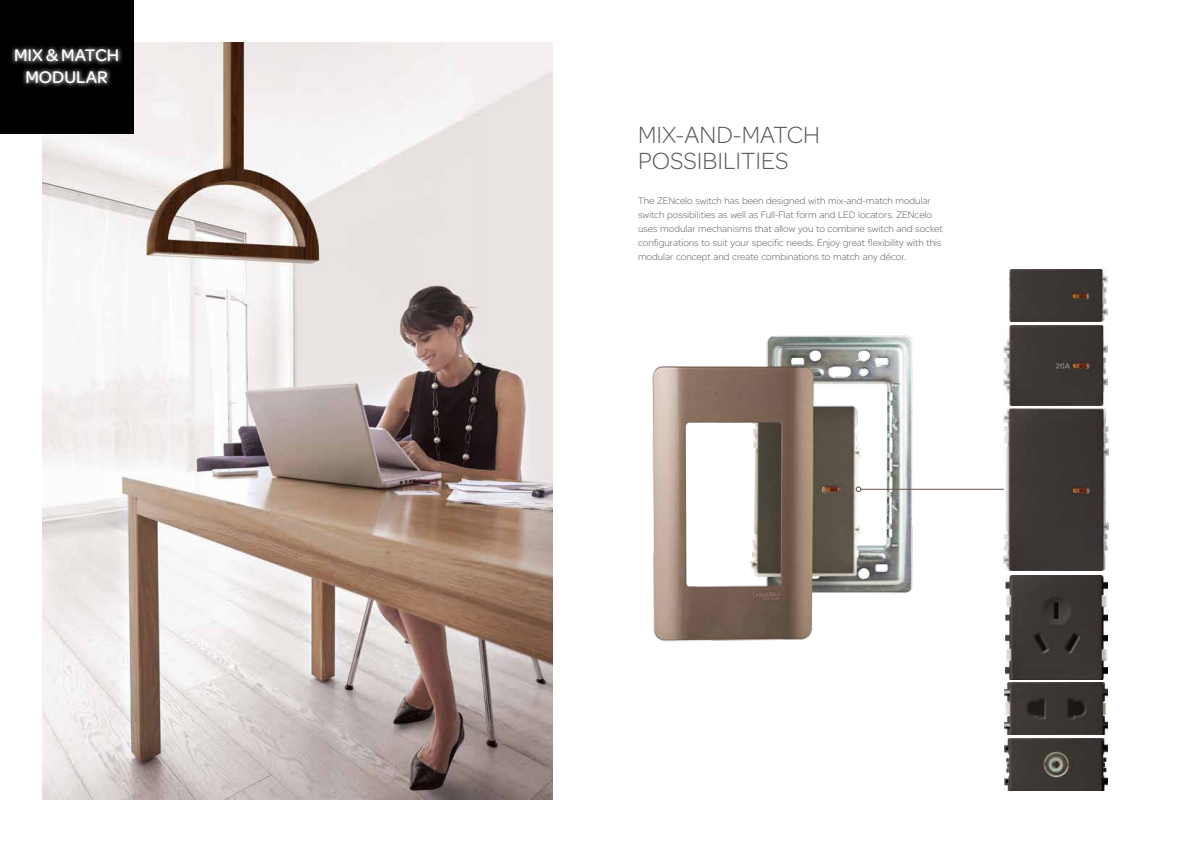
<style>
.page{position:relative;width:1191px;height:842px;background:#fff}
.page>*{position:absolute;margin:0;border:0;box-sizing:border-box;transform-origin:0 0}
.t1{font:300 25px/26px "SE Optimist";color:#58595b}
.t2{font:18px/21.6px "SE Optimist";color:#fff}
.t3{font:300 10px/14px "SE Optimist";color:#58595b}
</style>
<div class="page">
<img style="left:43px;top:43px;width:510px;height:756px">
<img style="left:652px;top:335px;width:283px;height:307px">
<img style="left:1003px;top:325px;width:104px;height:80px">
<img style="left:1005px;top:575px;width:102px;height:104px">
<img style="left:1009px;top:269px;width:98px;height:52px">
<img style="left:1004px;top:738px;width:103px;height:52px">
<img style="left:1004px;top:683px;width:103px;height:52px">
<img style="left:1003px;top:408px;width:105px;height:163px">
<svg style="left:855px;top:487px;width:6px;height:5px"></svg>
<hr style="left:860px;top:489px;width:143px;height:1px;background:#65534a">
<div style="left:0;top:0;width:133px;height:133px;background:#000"></div>
<div style="left:10px;top:44px;width:113px;height:44px;background:#fff;opacity:.75"></div>
<h2 class="t2" style="left:25px;top:44px;width:84px;text-indent:-11px">MIX &amp; MATCH<br>MODULAR</h2>
<h1 class="t1" style="left:638px;top:121px;width:183px">MIX-AND-MATCH<br>POSSIBILITIES</h1>
<p class="t3" style="left:638px;top:193px;width:306px">The ZENcelo switch has been designed with mix-and-match modular switch possibilities as well as Full-Flat form and LED locators. ZENcelo uses modular mechanisms that allow you to combine switch and socket configurations to suit your specific needs. Enjoy great flexibility with this modular concept and create combinations to match any décor.</p>
</div>
